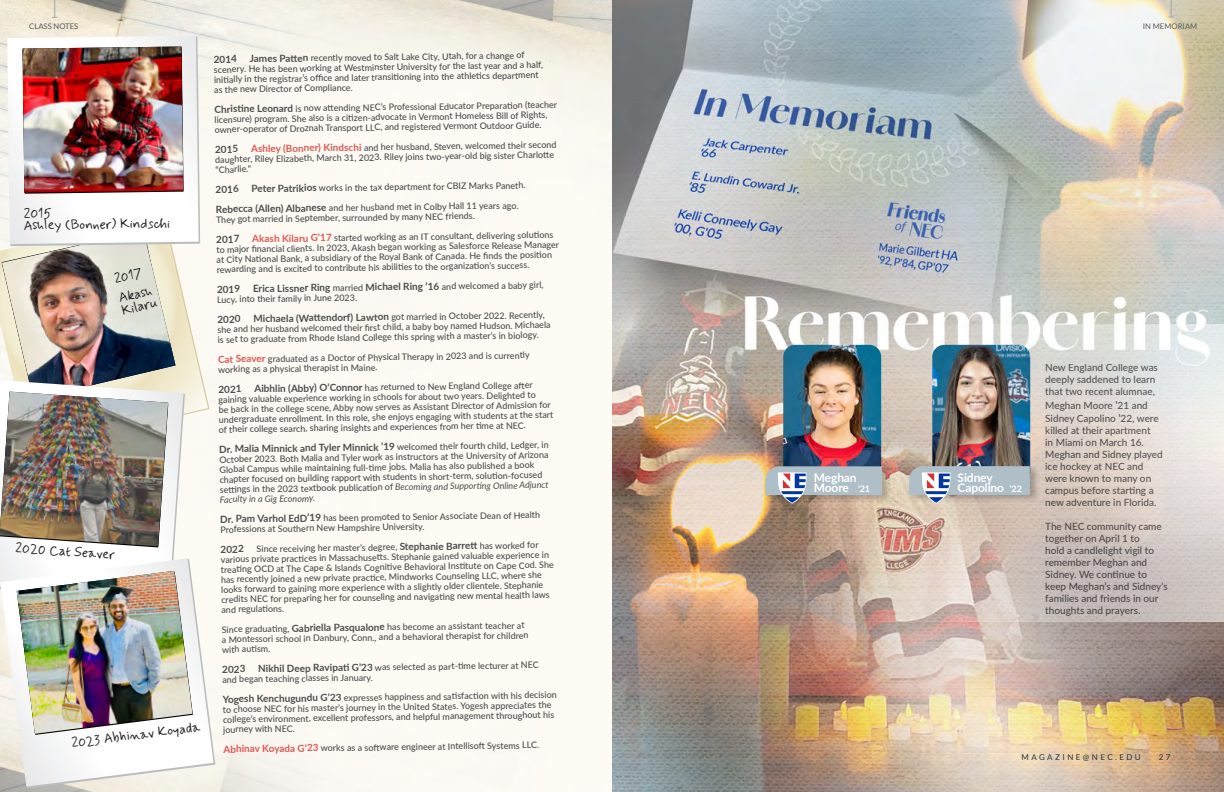
<style>
.page{position:relative;width:1224px;height:792px;background:#fff}
.page>*{position:absolute;margin:0;border:0;box-sizing:border-box;transform-origin:0 0}
.t1{font:13.7px/19.4px "Mynerve";color:#231f20}
.t2{font:700 12px/10px "Lato";letter-spacing:-.01em;color:#fff}
.t3{font:500 10px/12px "Lato";color:#636366}
.t4{font:700 10px "Lato";color:#4b4c4d}
.t5{font:500 9px/9.9px "Lato";color:#4b4c4d}
.t6{font:8px "Lato";letter-spacing:.3em;color:#203141}
.t7{font:7.7px "Lato";color:#57585a}
.s1{font-weight:700;font-size:10px}
.s2{font-weight:700;font-size:10px;color:#e05853}
.s3{font-weight:500;font-size:9px}
.s4{font-weight:400;font-style:italic}
.s5{font-size:9px}
.s6{font-size:11px}
</style>
<div class="page">
<img style="left:0;top:0;width:612px;height:792px">
<svg style="left:53px;top:0;width:4px;height:18px"></svg>
<svg style="left:0;top:213px;width:208px;height:236px"></svg>
<svg style="left:7px;top:36px;width:192px;height:208px"></svg>
<img style="left:23px;top:47px;width:160px;height:146px">
<svg style="left:0;top:380px;width:183px;height:178px"></svg>
<img style="left:0;top:231px;width:176px;height:316px">
<img style="left:0;top:392px;width:168px;height:154px">
<svg style="left:0;top:558px;width:213px;height:229px"></svg>
<img style="left:17px;top:571px;width:175px;height:163px">
<img style="left:612px;top:0;width:612px;height:792px">
<svg style="left:882px;top:324px;width:342px;height:298px"></svg>
<img style="left:783px;top:345px;width:98px;height:119px">
<img style="left:932px;top:345px;width:98px;height:119px">
<div style="left:764px;top:464px;width:128px;height:40px;background:#231f20;opacity:.28"></div>
<div style="left:908px;top:464px;width:132px;height:40px;background:#231f20;opacity:.28"></div>
<svg style="left:1169px;top:0;width:4px;height:17px"></svg>
<svg style="left:765px;top:466px;width:117px;height:38px"></svg>
<svg style="left:909px;top:466px;width:121px;height:38px"></svg>
<p class="t7" style="left:29px;top:22px;width:51px">CLASS NOTES</p>
<p class="t1" style="left:24px;top:209px;width:148px;line-height:11.7px;rotate:-1deg">2015<br>Ash ley (Bonner) Kindsch i</p>
<p class="t1" style="left:112px;top:270px;width:31px;rotate:-13deg">2017<br>Akash</p>
<p class="t1" style="left:120px;top:302px;width:38px;rotate:-13deg">Kilaru</p>
<p class="t1" style="left:16px;top:539px;width:102px;rotate:4deg">2020 Cat Seaver</p>
<p class="t1" style="left:70px;top:734px;width:130px;rotate:-7deg">2023 Abhin av Koyada</p>
<p class="t5" style="left:214px;top:55px;width:331px;text-indent:36px;rotate:-1deg"><span class="s1">James Patt en</span> recently moved to Salt Lake City, Utah, for a change of scenery. He has been working at Westminster University for the last year and a half, initi ally in the registrar’s offi ce and later transiti oning into the athleti cs department as the new Director of Compliance.</p>
<p class="t5" style="left:214px;top:105px;width:344px;rotate:-1deg"><span class="s1">Christi ne Leonard</span> is now att ending NEC’s Professional Educator Preparati on (teacher licensure) program. She also is a citi zen-advocate in Vermont Homeless Bill of Rights, owner-operator of Droznah Transport LLC, and registered Vermont Outdoor Guide.</p>
<p class="t4" style="left:215px;top:142px;width:25px;rotate:-1deg">2015</p>
<p class="t4" style="left:214px;top:52px;width:25px;rotate:-1deg">2014</p>
<p class="t5" style="left:215px;top:145px;width:343px;line-height:9.6px;text-indent:36px;rotate:-1deg"><span class="s2">Ashley (Bonner) Kindschi</span> and her husband, Steven, welcomed their second daughter, Riley Elizabeth, March 31, 2023. Riley joins two-year-old big sister Charlott e “Charlie.”</p>
<p class="t4" style="left:215px;top:182px;width:25px;rotate:-1deg">2016</p>
<p class="t5" style="left:251px;top:184px;width:276px;rotate:-1deg"><span class="s1">Peter Patrikios</span> works in the tax department for CBIZ Marks Paneth.</p>
<p class="t5" style="left:216px;top:205px;width:304px;rotate:-1deg"><span class="s1">Rebecca (Allen) Albanese</span> and her husband met in Colby Hall 11 years ago.<br>They got married in September, surrounded by many NEC friends.</p>
<p class="t4" style="left:216px;top:232px;width:25px;rotate:-1deg">2017</p>
<p class="t5" style="left:216px;top:235px;width:344px;text-indent:36px;rotate:-1deg"><span class="s2">Akash Kilaru Gʼ17</span> started working as an IT consultant, delivering soluti ons to major fi nancial clients. In 2023, Akash began working as Salesforce Release Manager at City Nati onal Bank, a subsidiary of the Royal Bank of Canada. He fi nds the positi on rewarding and is excited to contribute his abiliti es to the organizati on’s success.</p>
<p class="t4" style="left:217px;top:282px;width:25px;rotate:-1deg">2019</p>
<p class="t4" style="left:253px;top:281px;width:292px;rotate:-1deg">Erica Lissner Ring <span class="s3">married</span> Michael Ring ʼ16 <span class="s3">and welcomed a baby girl,</span></p>
<p class="t5" style="left:217px;top:294px;width:141px;rotate:-1deg">Lucy, into their family in June 2023.</p>
<p class="t4" style="left:217px;top:312px;width:25px;rotate:-1deg">2020</p>
<p class="t5" style="left:217px;top:315px;width:335px;text-indent:36px;rotate:-1deg"><span class="s1">Michaela (Watt endorf) Lawton</span> got married in October 2022. Recently, she and her husband welcomed their fi rst child, a baby boy named Hudson. Michaela is set to graduate from Rhode Island College this spring with a master’s in biology.</p>
<p class="t5" style="left:218px;top:355px;width:313px;rotate:-1deg"><span class="s2">Cat Seaver</span> graduated as a Doctor of Physical Therapy in 2023 and is currently working as a physical therapist in Maine.</p>
<p class="t4" style="left:218px;top:382px;width:25px;rotate:-1deg">2021</p>
<p class="t5" style="left:218px;top:385px;width:336px;text-indent:36px;rotate:-1deg"><span class="s1">Aibhlin (Abby) O’Connor</span> has returned to New England College aft er gaining valuable experience working in schools for about two years. Delighted to<br>be back in the college scene, Abby now serves as Assistant Director of Admission for undergraduate enrollment. In this role, she enjoys engaging with students at the start of their college search, sharing insights and experiences from her ti me at NEC.</p>
<p class="t5" style="left:219px;top:445px;width:331px;rotate:-1deg"><span class="s1">Dr. Malia Minnick and Tyler Minnick ʼ19</span> welcomed their fourth child, Ledger, in October 2023. Both Malia and Tyler work as instructors at the University of Arizona Global Campus while maintaining full-ti me jobs. Malia has also published a book chapter focused on building rapport with students in short-term, soluti on-focused setti ngs in the 2023 textbook publicati on of <span class="s4">Becoming and Supporti ng Online Adjunct Faculty in a Gig Economy.</span></p>
<p class="t5" style="left:220px;top:515px;width:322px;line-height:9.6px;rotate:-1deg"><span class="s1">Dr. Pam Varhol EdDʼ19</span> has been promoted to Senior Associate Dean of Health<br>Professions at Southern New Hampshire University.</p>
<p class="t4" style="left:220px;top:542px;width:25px;rotate:-1deg">2022</p>
<p class="t5" style="left:220px;top:545px;width:335px;text-indent:36px;rotate:-1deg">Since receiving her master’s degree, <span class="s1">Stephanie Barrett</span> has worked for various private practi ces in Massachusett s. Stephanie gained valuable experience in treati ng OCD at The Cape &amp; Islands Cogniti ve Behavioral Insti tute on Cape Cod. She has recently joined a new private practi ce, Mindworks Counseling LLC, where she looks forward to gaining more experience with a slightly older clientele. Stephanie credits NEC for preparing her for counseling and navigati ng new mental health laws and regulati ons.</p>
<p class="t5" style="left:222px;top:625px;width:308px;rotate:-1deg">Since graduati ng, <span class="s1">Gabriella Pasqualone</span> has become an assistant teacher at a Montessori school in Danbury, Conn., and a behavioral therapist for children with auti sm.</p>
<p class="t4" style="left:222px;top:662px;width:25px;rotate:-1deg">2023</p>
<p class="t5" style="left:222px;top:665px;width:318px;line-height:9.5px;text-indent:36px;rotate:-1deg"><span class="s1">Nikhil Deep Ravipati Gʼ23</span> was selected as part-ti me lecturer at NEC and began teaching classes in January.</p>
<p class="t5" style="left:223px;top:695px;width:336px;rotate:-1deg"><span class="s1">Yogesh Kenchugundu Gʼ23</span> expresses happiness and sati sfacti on with his decision to choose NEC for his master’s journey in the United States. Yogesh appreciates the college’s environment, excellent professors, and helpful management throughout his journey with NEC.</p>
<p class="t5" style="left:223px;top:745px;width:317px;rotate:-1deg"><span class="s2">Abhinav Koyada Gʼ23</span> works as a soft ware engineer at Intellisoft Systems LLC.</p>
<p class="t7" style="left:1143px;top:22px;width:56px">IN MEMORIAM</p>
<p class="t2" style="left:814px;top:472px;width:58px">Meghan<br>Moore <span class="s5">'21</span></p>
<p class="t2" style="left:958px;top:472px;width:66px">Sidney<br>Capolino <span class="s5">'22</span></p>
<p class="t3" style="left:1045px;top:361px;width:114px">New England College was deeply saddened to learn that two recent alumnae,</p>
<p class="t3" style="left:1045px;top:398px;width:115px;line-height:13.4px">Meghan Moore <span class="s6">'</span>21 and<br>Sidney Capolino <span class="s6">'</span>22, were</p>
<p class="t3" style="left:1045px;top:424px;width:119px">killed at their apartment<br>in Miami on March 16.<br>Meghan and Sidney played ice hockey at NEC and were known to many on campus before starting a new adventure in Florida.</p>
<p class="t3" style="left:1045px;top:520px;width:124px">The NEC community came together on April 1 to<br>hold a candlelight vigil to remember Meghan and<br>Sidney. We continue to keep Meghan’s and Sidney’s families and friends in our thoughts and prayers.</p>
<p class="t6" style="left:1022px;top:752px;width:121px">MAGAZINE@NEC.EDU</p>
<p class="t6" style="left:1159px;top:752px;width:13px">2 7</p>
</div>
